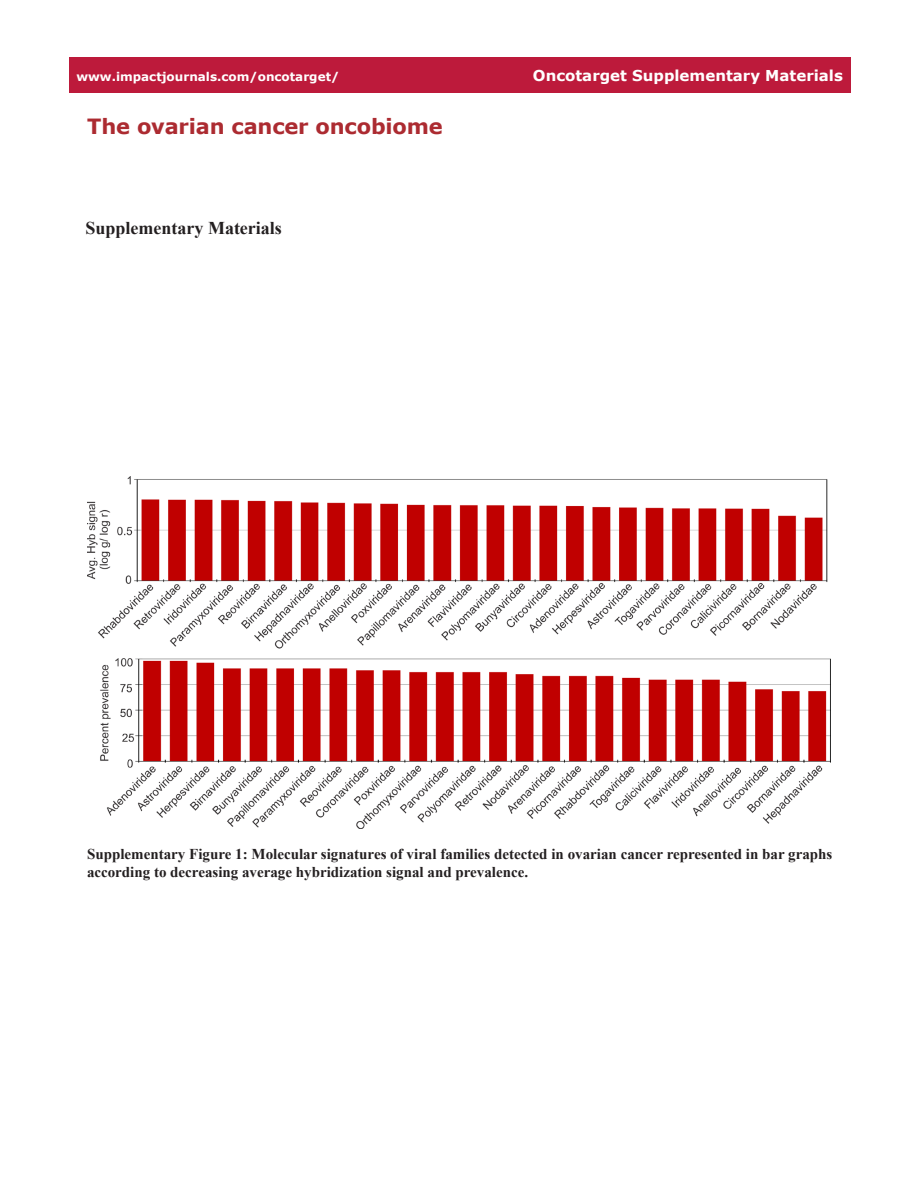
<style>
.page{position:relative;width:918px;height:1188px;background:#fff}
.page>*{position:absolute;margin:0;border:0;box-sizing:border-box;transform-origin:0 0}
.t1{font:700 21px "Verdana";letter-spacing:-.01em;color:#ac2b31}
.t2{font:700 18px "Times New Roman";color:#231f20}
.FigureText{font:700 15px/18px "Times New Roman";color:#231f20}
.t3{font:700 15px "Verdana";color:#fff}
.t4{font:700 12px "Verdana";color:#fff}
</style>
<div class="page">
<div style="left:69px;top:57px;width:781px;height:36px;background:#bd1a3b"></div>
<img style="left:87px;top:477px;width:744px;height:352px">
<p class="t4" style="left:76px;top:68px;width:264px">www.impactjournals.com/oncotarget/</p>
<p class="t3" style="left:533px;top:65px;width:303px">Oncotarget Supplementary Material</p>
<p class="t3" style="left:564px;top:65px;width:280px">Oncotarget Advance Publications</p>
<p class="t1" style="left:87px;top:112px;width:357px">The ovarian cancer oncobiome</p>
<p class="t2" style="left:86px;top:216px;width:198px">Supplementary Materials</p>
<p class="FigureText" style="left:87px;top:845px;width:747px">Supplementary Figure 1: Molecular signatures of viral families detected in ovarian cancer represented in bar graphs according to decreasing average hybridization signal and prevalence.</p>
</div>
